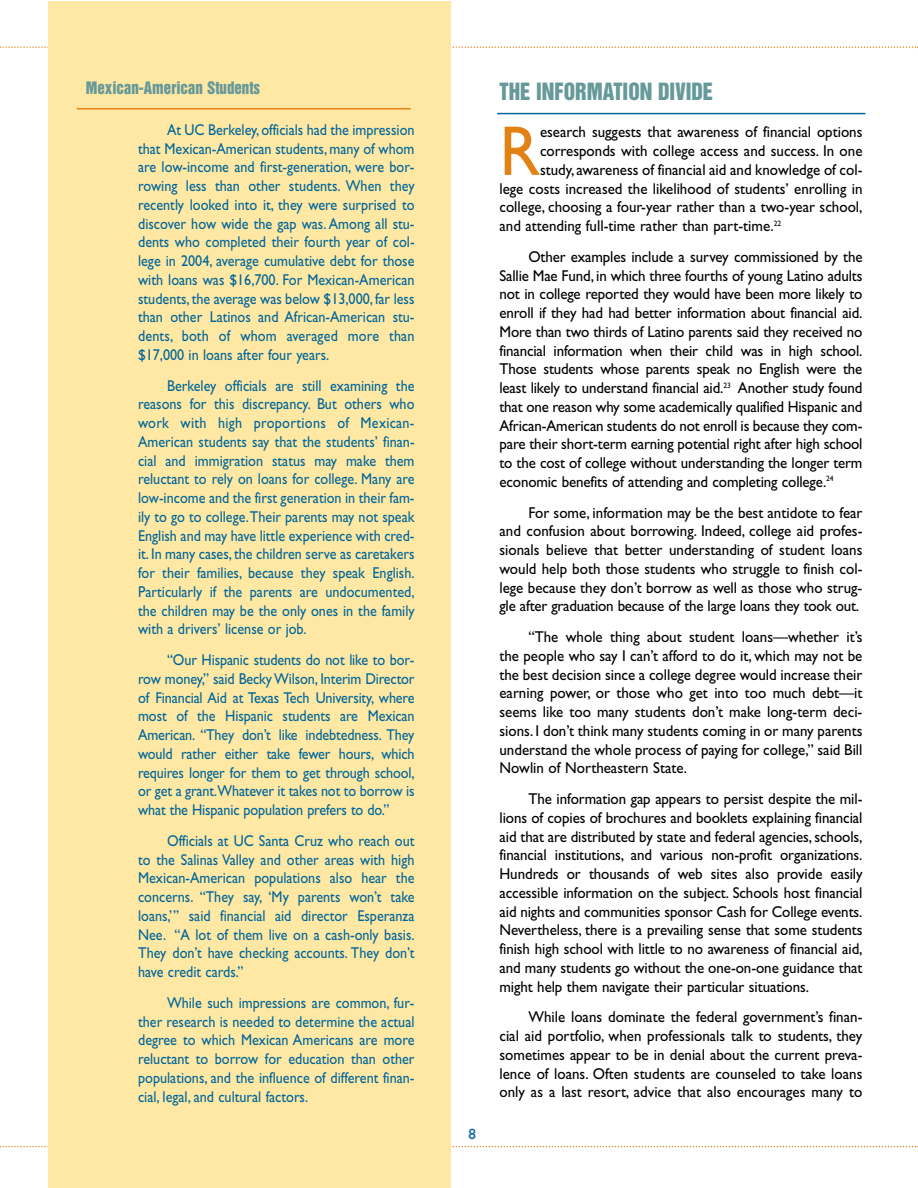
<style>
.page{position:relative;width:918px;height:1188px;background:#fff}
.page>*{position:absolute;margin:0;border:0;box-sizing:border-box;transform-origin:0 0}
.t1{font:70.65px "Gill Sans";color:#e38214;scale:.95 1}
.t2{font:21.75px "Helvetica Inserat";color:#699;scale:.95 1}
.t3{font:15.75px/18.8px "Gill Sans";color:#000;text-align:justify;scale:.95 1}
.t4{font:15.75px/18.8px "Gill Sans";color:#069;text-align:justify;scale:.9 1}
.t5{font:15.75px "Helvetica Inserat";color:#699;scale:.95 1}
.t6{font:15px "Gill Sans";color:#069}
</style>
<div class="page">
<svg style="left:0;top:46px;width:918px;height:2px"></svg>
<svg style="left:0;top:1146px;width:918px;height:1px"></svg>
<div style="left:48px;top:2px;width:402px;height:1186px;background:#ffe8a4"></div>
<hr style="left:77px;top:108px;width:334px;height:1px;background:#e38214">
<hr style="left:497px;top:113px;width:368px;height:1px;background:#069">
<p class="t5" style="left:86px;top:82px;width:185px">Mexican-American Students</p>
<p class="t4" style="left:138px;top:122px;width:309px;text-indent:29px">At UC Berkeley,officials had the impression that Mexican-American students, many of whom are low-income and first-generation, were bor&shy;rowing less than other students. When they recently looked into it, they were surprised to discover how wide the gap was. Among all stu&shy;dents who completed their fourth year of col&shy;lege in 2004, average cumulative debt for those with loans was $16,700. For Mexican-American students, the average was below $13,000, far less than other Latinos and African-American stu&shy;dents, both of whom averaged more than $17,000 in loans after four years.</p>
<p class="t4" style="left:138px;top:378px;width:309px;text-indent:29px">Berkeley officials are still examining the reasons for this discrepancy. But others who work with high proportions of Mexican-American students say that the students’ finan&shy;cial and immigration status may make them reluctant to rely on loans for college. Many are low-income and the first generation in their fam&shy;ily to go to college.Their parents may not speak English and may have little experience with cred&shy;it. In many cases, the children serve as caretakers for their families, because they speak English.<br>Particularly if the parents are undocumented, the children may be the only ones in the family with a drivers’ license or job.</p>
<p class="t4" style="left:138px;top:652px;width:309px;text-indent:29px">“Our Hispanic students do not like to bor&shy;row money,” said Becky Wilson, Interim Director of Financial Aid at Texas Tech University, where most of the Hispanic students are Mexican American. “They don’t like indebtedness. They would rather either take fewer hours, which requires longer for them to get through school, or get a grant.Whatever it takes not to borrow is what the Hispanic population prefers to do.”</p>
<p class="t4" style="left:138px;top:833px;width:309px;text-indent:29px">Officials at UC Santa Cruz who reach out to the Salinas Valley and other areas with high Mexican-American populations also hear the concerns. “They say, ‘My parents won’t take loans,’” said financial aid director Esperanza Nee. “A lot of them live on a cash-only basis.<br>They don’t have checking accounts. They don’t have credit cards.”</p>
<p class="t4" style="left:138px;top:995px;width:309px;text-indent:29px">While such impressions are common, fur&shy;ther research is needed to determine the actual degree to which Mexican Americans are more reluctant to borrow for education than other populations, and the influence of different finan&shy;cial, legal, and cultural factors.</p>
<p class="t6" style="left:469px;top:1129px;width:9px">8</p>
<h2 class="t2" style="left:500px;top:82px;width:227px">THE INFORMATION DIVIDE</h2>
<h1 class="t1" style="left:500px;top:127px;width:44px">R</h1>
<p class="t3" style="left:540px;top:124px;width:341px">esearch suggests that awareness of financial options</p>
<p class="t3" style="left:540px;top:143px;width:341px">corresponds with college access and success. In one</p>
<p class="t3" style="left:540px;top:162px;width:341px">study, awareness of financial aid and knowledge of col-</p>
<p class="t3" style="left:499px;top:181px;width:384px">lege costs increased the likelihood of students’ enrolling in</p>
<p class="t3" style="left:499px;top:199px;width:384px">college, choosing a four-year rather than a two-year school,</p>
<p class="t3" style="left:499px;top:218px;width:298px">and attending full-time rather than part-time.<sup>22</sup></p>
<p class="t3" style="left:499px;top:249px;width:384px;text-indent:29px">Other examples include a survey commissioned by the Sallie Mae Fund, in which three fourths of young Latino adults not in college reported they would have been more likely to enroll if they had had better information about financial aid.<br>More than two thirds of Latino parents said they received no financial information when their child was in high school.<br>Those students whose parents speak no English were the least likely to understand financial aid.<sup>23</sup> Another study found that one reason why some academically qualified Hispanic and African-American students do not enroll is because they com&shy;pare their short-term earning potential right after high school to the cost of college without understanding the longer term economic benefits of attending and completing college.<sup>24</sup></p>
<p class="t3" style="left:499px;top:505px;width:384px;text-indent:29px">For some, information may be the best antidote to fear and confusion about borrowing. Indeed, college aid profes&shy;sionals believe that better understanding of student loans would help both those students who struggle to finish col&shy;lege because they don’t borrow as well as those who strug&shy;gle after graduation because of the large loans they took out.</p>
<p class="t3" style="left:499px;top:629px;width:384px;text-indent:29px">“The whole thing about student loans—whether it’s the people who say I can’t afford to do it, which may not be the best decision since a college degree would increase their earning power, or those who get into too much debt—it seems like too many students don’t make long-term deci&shy;sions. I don’t think many students coming in or many parents understand the whole process of paying for college,” said Bill Nowlin of Northeastern State.</p>
<p class="t3" style="left:499px;top:791px;width:384px;text-indent:29px">The information gap appears to persist despite the mil&shy;lions of copies of brochures and booklets explaining financial aid that are distributed by state and federal agencies, schools, financial institutions, and various non-profit organizations.<br>Hundreds or thousands of web sites also provide easily accessible information on the subject. Schools host financial aid nights and communities sponsor Cash for College events.<br>Nevertheless, there is a prevailing sense that some students finish high school with little to no awareness of financial aid, and many students go without the one-on-one guidance that might help them navigate their particular situations.</p>
<p class="t3" style="left:499px;top:1009px;width:384px;text-indent:29px">While loans dominate the federal government’s finan&shy;cial aid portfolio, when professionals talk to students, they sometimes appear to be in denial about the current preva&shy;lence of loans. Often students are counseled to take loans only as a last resort, advice that also encourages many to</p>
</div>
